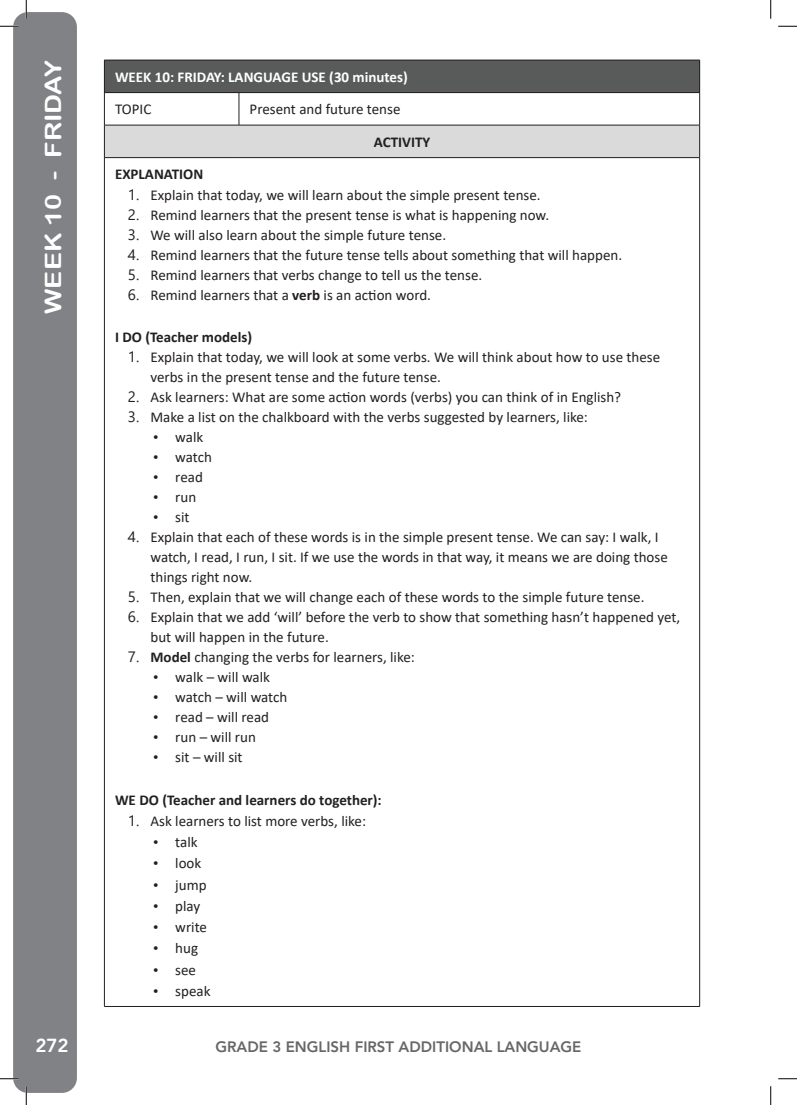
<style>
.page{position:relative;width:797px;height:1105px;background:#fff}
.page>*{position:absolute;margin:0;border:0;box-sizing:border-box;transform-origin:0 0}
.t1{font:22.5px "Arial Rounded MT Bold";color:#fff;scale:1.2 1}
.t2{font:800 18.75px "Avenir LT Std";color:#fff}
.Normal_wrd_20{font:15px/20px "Calibri";color:#231f20}
.Normal_wrd_20-2{font:700 15px "Calibri";color:#231f20}
.t3{font:800 15px "Avenir LT Std";color:#686766}
.Normal_wrd_20-3{font:700 15px "Calibri";color:#fff}
.s1{font-family:"Segoe UI"}
.s2{font-weight:700}
</style>
<div class="page">
<div style="left:13px;top:12px;width:64px;height:1081px;background:#808285;border-radius:15px"></div>
<div style="left:104px;top:60px;width:595px;height:33px;background:#595a5a"></div>
<div style="left:104px;top:125px;width:595px;height:33px;background:#dadada"></div>
<hr style="left:104px;top:60px;width:135px;height:1px;background:#231f20">
<hr style="left:104px;top:60px;width:1px;height:32px;background:#231f20">
<hr style="left:239px;top:60px;width:460px;height:1px;background:#231f20">
<hr style="left:699px;top:60px;width:1px;height:32px;background:#231f20">
<hr style="left:104px;top:92px;width:135px;height:1px;background:#231f20">
<hr style="left:104px;top:93px;width:1px;height:32px;background:#231f20">
<hr style="left:239px;top:92px;width:460px;height:1px;background:#231f20">
<hr style="left:239px;top:93px;width:1px;height:32px;background:#231f20">
<hr style="left:699px;top:93px;width:1px;height:32px;background:#231f20">
<hr style="left:104px;top:125px;width:135px;height:1px;background:#231f20">
<hr style="left:104px;top:125px;width:1px;height:32px;background:#231f20">
<hr style="left:239px;top:125px;width:460px;height:1px;background:#231f20">
<hr style="left:699px;top:125px;width:1px;height:32px;background:#231f20">
<hr style="left:104px;top:158px;width:1px;height:848px;background:#231f20">
<hr style="left:699px;top:158px;width:1px;height:848px;background:#231f20">
<hr style="left:104px;top:157px;width:135px;height:1px;background:#231f20">
<hr style="left:239px;top:157px;width:460px;height:1px;background:#231f20">
<hr style="left:104px;top:1006px;width:135px;height:1px;background:#231f20">
<hr style="left:239px;top:1006px;width:460px;height:1px;background:#231f20">
<svg style="left:0;top:25px;width:19px;height:2px"></svg>
<svg style="left:778px;top:25px;width:19px;height:2px"></svg>
<svg style="left:0;top:1078px;width:19px;height:1px"></svg>
<svg style="left:778px;top:1078px;width:19px;height:1px"></svg>
<svg style="left:25px;top:0;width:2px;height:19px"></svg>
<svg style="left:25px;top:1086px;width:2px;height:19px"></svg>
<svg style="left:770px;top:0;width:1px;height:19px"></svg>
<svg style="left:770px;top:1086px;width:1px;height:19px"></svg>
<p class="t1" style="left:40px;top:314px;width:213px;rotate:-90deg">WEEK 10 - FRIDAY</p>
<p class="Normal_wrd_20-3" style="left:115px;top:66px;width:294px">WEEK 10: FRIDAY: LANGUAGE USE (30 minutes)</p>
<p class="Normal_wrd_20" style="left:115px;top:99px;width:38px">TOPIC</p>
<p class="Normal_wrd_20" style="left:249px;top:99px;width:152px">Present and future tense</p>
<p class="Normal_wrd_20-2" style="left:374px;top:131px;width:58px">ACTIVITY</p>
<p class="Normal_wrd_20-2" style="left:115px;top:164px;width:90px">EXPLANATION</p>
<p class="Normal_wrd_20" style="left:128px;top:184px;width:414px"><span class="s1">1.</span> Explain that today, we will learn about the simple present tense.</p>
<p class="Normal_wrd_20" style="left:128px;top:204px;width:422px"><span class="s1">2.</span> Remind learners that the present tense is what is happening now.</p>
<p class="Normal_wrd_20" style="left:128px;top:224px;width:320px"><span class="s1">3.</span> We will also learn about the simple future tense.</p>
<p class="Normal_wrd_20" style="left:128px;top:244px;width:495px"><span class="s1">4.</span> Remind learners that the future tense tells about something that will happen.</p>
<p class="Normal_wrd_20" style="left:128px;top:264px;width:356px"><span class="s1">5.</span> Remind learners that verbs change to tell us the tense.</p>
<p class="Normal_wrd_20" style="left:128px;top:284px;width:304px"><span class="s1">6.</span> Remind learners that a <span class="s2">verb</span> is an action word.</p>
<p class="Normal_wrd_20-2" style="left:115px;top:326px;width:138px">I DO (Teacher models)</p>
<p class="Normal_wrd_20" style="left:150px;top:347px;width:511px;text-indent:-22px"><span class="s1">1.</span> Explain that today, we will look at some verbs. We will think about how to use these verbs in the present tense and the future tense.</p>
<p class="Normal_wrd_20" style="left:128px;top:387px;width:495px"><span class="s1">2.</span> Ask learners: What are some action words (verbs) you can think of in English?</p>
<p class="Normal_wrd_20" style="left:128px;top:407px;width:461px"><span class="s1">3.</span> Make a list on the chalkboard with the verbs suggested by learners, like:</p>
<p class="Normal_wrd_20" style="left:153px;top:427px;width:52px"><span class="s1">•</span> walk</p>
<p class="Normal_wrd_20" style="left:153px;top:447px;width:61px"><span class="s1">•</span> watch</p>
<p class="Normal_wrd_20" style="left:153px;top:467px;width:52px"><span class="s1">•</span> read</p>
<p class="Normal_wrd_20" style="left:153px;top:487px;width:45px"><span class="s1">•</span> run</p>
<p class="Normal_wrd_20" style="left:153px;top:507px;width:38px"><span class="s1">•</span> sit</p>
<p class="Normal_wrd_20" style="left:150px;top:527px;width:519px;text-indent:-22px"><span class="s1">4.</span> Explain that each of these words is in the simple present tense. We can say: I walk, I watch, I read, I run, I sit. If we use the words in that way, it means we are doing those things right now.</p>
<p class="Normal_wrd_20" style="left:128px;top:587px;width:518px"><span class="s1">5.</span> Then, explain that we will change each of these words to the simple future tense.</p>
<p class="Normal_wrd_20" style="left:150px;top:607px;width:531px;text-indent:-22px"><span class="s1">6.</span> Explain that we add ‘will’ before the verb to show that something hasn’t happened yet, but will happen in the future.</p>
<p class="Normal_wrd_20" style="left:128px;top:647px;width:288px"><span class="s1">7.</span> <span class="s2">Model</span> changing the verbs for learners, like:</p>
<p class="Normal_wrd_20" style="left:153px;top:667px;width:119px"><span class="s1">•</span> walk – will walk</p>
<p class="Normal_wrd_20" style="left:153px;top:687px;width:136px"><span class="s1">•</span> watch – will watch</p>
<p class="Normal_wrd_20" style="left:153px;top:707px;width:118px"><span class="s1">•</span> read – will read</p>
<p class="Normal_wrd_20" style="left:153px;top:727px;width:105px"><span class="s1">•</span> run – will run</p>
<p class="Normal_wrd_20" style="left:153px;top:747px;width:91px"><span class="s1">•</span> sit – will sit</p>
<p class="Normal_wrd_20-2" style="left:115px;top:789px;width:268px">WE DO (Teacher and learners do together):</p>
<p class="Normal_wrd_20" style="left:128px;top:810px;width:239px"><span class="s1">1.</span> Ask learners to list more verbs, like:</p>
<p class="Normal_wrd_20" style="left:153px;top:832px;width:46px"><span class="s1">•</span> talk</p>
<p class="Normal_wrd_20" style="left:153px;top:853px;width:50px"><span class="s1">•</span> look</p>
<p class="Normal_wrd_20" style="left:153px;top:874px;width:55px"><span class="s1">•</span> jump</p>
<p class="Normal_wrd_20" style="left:153px;top:895px;width:49px"><span class="s1">•</span> play</p>
<p class="Normal_wrd_20" style="left:153px;top:917px;width:56px"><span class="s1">•</span> write</p>
<p class="Normal_wrd_20" style="left:153px;top:938px;width:47px"><span class="s1">•</span> hug</p>
<p class="Normal_wrd_20" style="left:153px;top:959px;width:45px"><span class="s1">•</span> see</p>
<p class="Normal_wrd_20" style="left:153px;top:980px;width:59px"><span class="s1">•</span> speak</p>
<p class="t2" style="left:35px;top:1034px;width:35px">272</p>
<p class="t3" style="left:215px;top:1038px;width:367px">GRADE 3 ENGLISH FIRST ADDITIONAL LANGUAGE</p>
</div>
